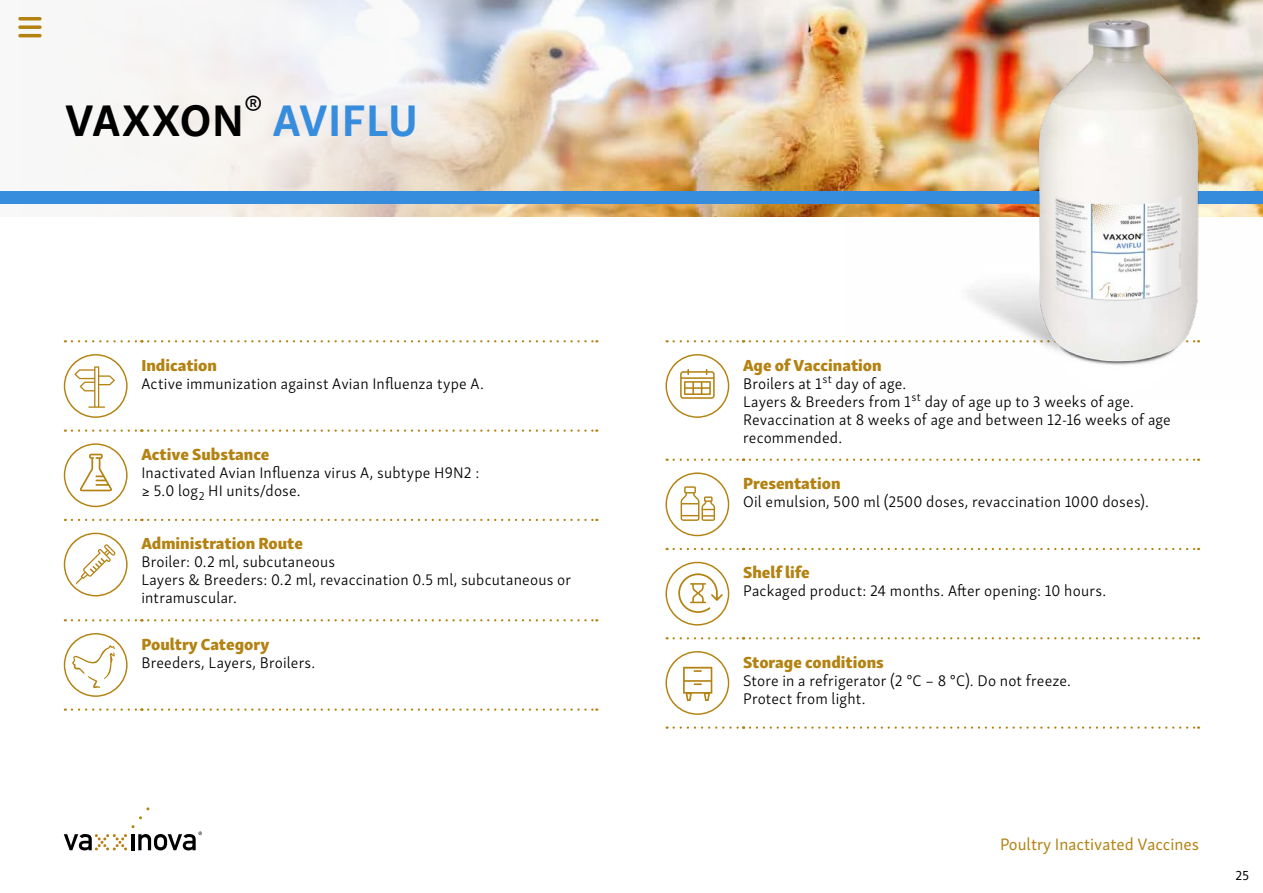
<style>
.page{position:relative;width:1263px;height:893px;background:#fff}
.page>*{position:absolute;margin:0;border:0;box-sizing:border-box;transform-origin:0 0}
.t1{font:700 45.6px "Skolar Sans Latn";letter-spacing:.005em;color:#000}
.t2{font:16.95px "Skolar Sans Latn";color:#b38211}
.t3{font:16.5px "Skolar Sans Latn Eb";color:#b38211}
.t4{font:300 15.75px/18px "Skolar Sans Latn";letter-spacing:.01em;color:#000}
.t5{font:13.5px "Skolar Sans Latn";color:#000}
.s1{color:#368ddd}
</style>
<div class="page">
<img style="left:658px;top:0;width:186px;height:217px">
<svg style="left:18px;top:0;width:640px;height:217px;fill:#f4f1f1"></svg>
<div style="left:0;top:191px;width:1263px;height:13px;background:#368ddd"></div>
<svg style="left:64px;top:825px;width:138px;height:26px"></svg>
<svg style="left:72px;top:340px;width:70px;height:2px"></svg>
<svg style="left:148px;top:340px;width:449px;height:2px"></svg>
<svg style="left:72px;top:429px;width:70px;height:3px"></svg>
<svg style="left:148px;top:429px;width:449px;height:3px"></svg>
<svg style="left:72px;top:519px;width:70px;height:2px"></svg>
<svg style="left:148px;top:519px;width:449px;height:2px"></svg>
<svg style="left:72px;top:619px;width:70px;height:2px"></svg>
<svg style="left:148px;top:619px;width:449px;height:2px"></svg>
<svg style="left:72px;top:708px;width:70px;height:3px"></svg>
<svg style="left:148px;top:708px;width:449px;height:3px"></svg>
<svg style="left:64px;top:354px;width:64px;height:64px"></svg>
<svg style="left:64px;top:443px;width:64px;height:64px"></svg>
<svg style="left:64px;top:533px;width:64px;height:63px"></svg>
<svg style="left:64px;top:633px;width:64px;height:64px"></svg>
<svg style="left:674px;top:340px;width:70px;height:2px"></svg>
<svg style="left:750px;top:340px;width:92px;height:2px"></svg>
<svg style="left:674px;top:459px;width:70px;height:2px"></svg>
<svg style="left:750px;top:459px;width:449px;height:2px"></svg>
<svg style="left:674px;top:548px;width:70px;height:2px"></svg>
<svg style="left:750px;top:548px;width:449px;height:2px"></svg>
<svg style="left:674px;top:637px;width:70px;height:2px"></svg>
<svg style="left:750px;top:637px;width:449px;height:2px"></svg>
<svg style="left:674px;top:726px;width:70px;height:3px"></svg>
<svg style="left:750px;top:726px;width:449px;height:3px"></svg>
<svg style="left:665px;top:354px;width:64px;height:64px"></svg>
<svg style="left:665px;top:472px;width:64px;height:64px"></svg>
<svg style="left:665px;top:562px;width:64px;height:64px"></svg>
<svg style="left:665px;top:651px;width:64px;height:64px"></svg>
<img style="left:844px;top:0;width:419px;height:365px">
<hr style="left:18px;top:34px;width:24px;height:3px;background:#b38211;border-radius:2px">
<svg style="left:18px;top:25px;width:24px;height:4px"></svg>
<svg style="left:18px;top:17px;width:24px;height:4px"></svg>
<h1 class="t1" style="left:65px;top:83px;width:354px">VAXXON<sup>®</sup> <span class="s1">AVIFLU</span></h1>
<p class="t3" style="left:141px;top:351px;width:77px">Indication</p>
<p class="t4" style="left:141px;top:373px;width:344px">Active immunization against Avian Influenza type A.</p>
<p class="t3" style="left:141px;top:440px;width:130px">Active Substance</p>
<p class="t4" style="left:141px;top:462px;width:339px">Inactivated Avian Influenza virus A, subtype H9N2 : ≥ 5.0 log<sub>2</sub> HI units/dose.</p>
<p class="t3" style="left:141px;top:529px;width:163px">Administration Route</p>
<p class="t4" style="left:141px;top:552px;width:431px">Broiler: 0.2 ml, subcutaneous<br>Layers &amp; Breeders: 0.2 ml, revaccination 0.5 ml, subcutaneous or intramuscular.</p>
<p class="t3" style="left:141px;top:630px;width:129px">Poultry Category</p>
<p class="t4" style="left:141px;top:652px;width:175px">Breeders, Layers, Broilers.</p>
<p class="t3" style="left:743px;top:351px;width:140px">Age of Vaccination</p>
<p class="t4" style="left:743px;top:373px;width:429px">Broilers at 1<sup>st</sup> day of age.<br>Layers &amp; Breeders from 1<sup>st</sup> day of age up to 3 weeks of age.<br>Revaccination at 8 weeks of age and between 12-16 weeks of age recommended.</p>
<p class="t3" style="left:743px;top:469px;width:99px">Presentation</p>
<p class="t4" style="left:743px;top:492px;width:407px">Oil emulsion, 500 ml (2500 doses, revaccination 1000 doses).</p>
<p class="t3" style="left:743px;top:559px;width:68px">Shelf life</p>
<p class="t4" style="left:743px;top:581px;width:365px">Packaged product: 24 months. After opening: 10 hours.</p>
<p class="t3" style="left:743px;top:648px;width:142px">Storage conditions</p>
<p class="t4" style="left:743px;top:670px;width:329px">Store in a refrigerator (2 °C – 8 °C). Do not freeze.<br>Protect from light.</p>
<p class="t2" style="left:1000px;top:832px;width:201px">Poultry Inactivated Vaccines</p>
<p class="t5" style="left:1235px;top:865px;width:15px">25</p>
</div>
